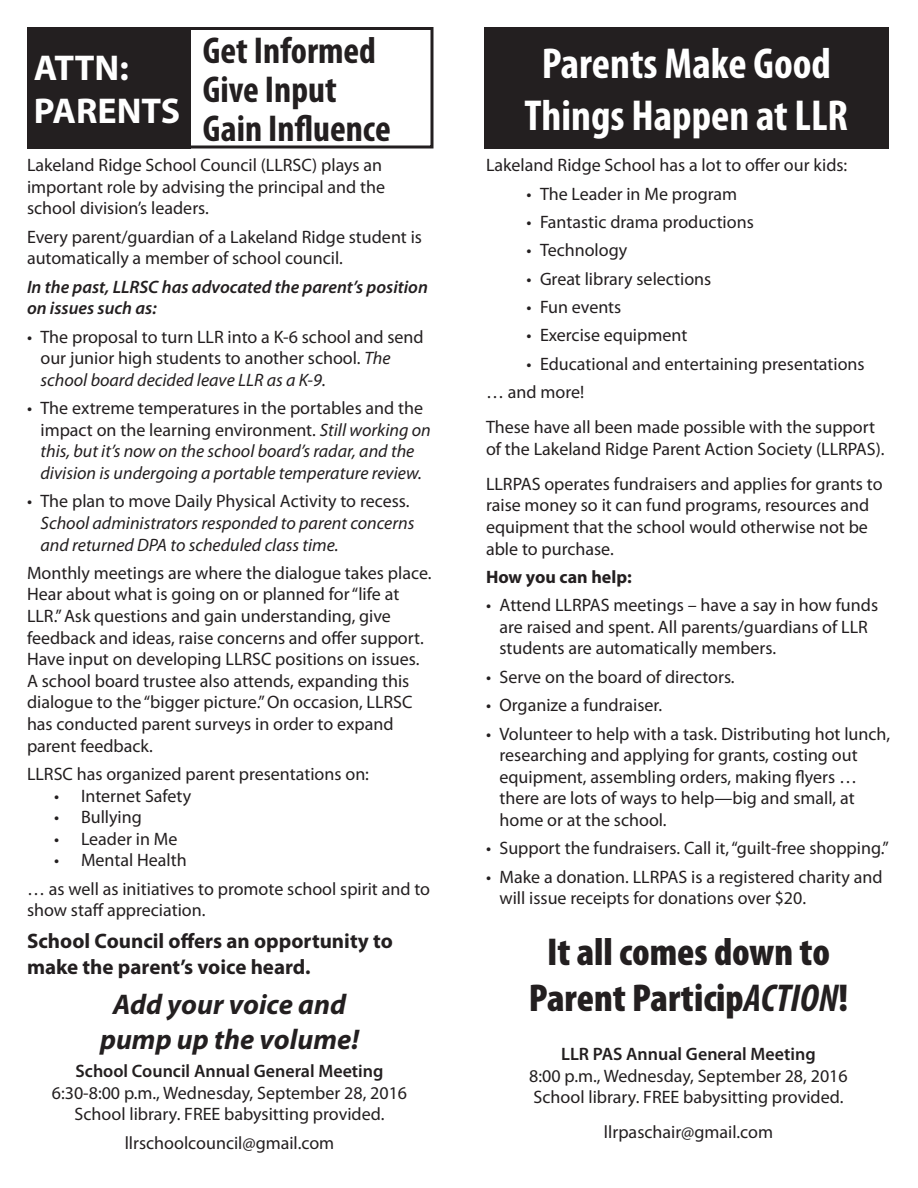
<style>
.page{position:relative;width:918px;height:1188px;background:#fff}
.page>*{position:absolute;margin:0;border:0;box-sizing:border-box;transform-origin:0 0}
.t1{font:700 condensed 43.5px/52.5px "Myriad Pro";color:#fff;text-align:center}
.t2{font:900 condensed 39px/46.8px "Myriad Pro";color:#231f20;text-align:center}
.t3{font:700 condensed 37.5px/39px "Myriad Pro";color:#231f20}
.t4{font:700 36px/43.2px "Myriad Pro";color:#fff}
.t5{font:italic 700 28.5px/34.2px "Myriad Pro";color:#231f20;text-align:center}
.t6{font:700 21px/25.2px "Myriad Pro";color:#231f20}
.t7{font:18px/21.6px "Myriad Pro";color:#231f20}
.t8{font:italic 18px/21.6px "Myriad Pro";color:#231f20}
.t9{font:italic 600 18px/21.6px "Myriad Pro";color:#231f20}
.t10{font:600 18px "Myriad Pro";color:#231f20}
.t11{font:700 18px "Myriad Pro";color:#231f20}
.s1{font-style:italic}
.s2{font-style:normal}
.s3{font-weight:700;font-style:italic}
</style>
<div class="page">
<div style="left:27px;top:27px;width:163px;height:121px;background:#231f20"></div>
<div style="left:186px;top:27px;width:248px;height:121px;border:3px solid #231f20"></div>
<div style="left:484px;top:27px;width:405px;height:121px;background:#231f20"></div>
<h3 class="t4" style="left:34px;top:45px;width:148px">ATTN:<br>PARENTS</h3>
<h3 class="t3" style="left:203px;top:30px;width:189px">Get Informed<br>Give Input<br>Gain Influence</h3>
<p class="t7" style="left:27px;top:154px;width:360px">Lakeland Ridge School Council (LLRSC) plays an important role by advising the principal and the school division’s leaders.</p>
<p class="t7" style="left:27px;top:226px;width:397px">Every parent/guardian of a Lakeland Ridge student is automatically a member of school council.</p>
<p class="t9" style="left:27px;top:275px;width:403px">In the past, LLRSC has advocated the parent’s position on issues such as:</p>
<p class="t7" style="left:40px;top:326px;width:385px;text-indent:-14px">• The proposal to turn LLR into a K-6 school and send our junior high students to another school. <span class="s1">The school board decided leave LLR as a K-9.</span></p>
<p class="t8" style="left:40px;top:397px;width:392px;text-indent:-14px"><span class="s2">• The extreme temperatures in the portables and the impact on the learning environment.</span> Still working on this, but it’s now on the school board’s radar, and the division is undergoing a portable temperature review.</p>
<p class="t7" style="left:27px;top:490px;width:384px">• The plan to move Daily Physical Activity to recess.</p>
<p class="t8" style="left:40px;top:512px;width:375px">School administrators responded to parent concerns and returned DPA to scheduled class time.</p>
<p class="t7" style="left:27px;top:562px;width:406px">Monthly meetings are where the dialogue takes place.<br>Hear about what is going on or planned for “life at LLR.”Ask questions and gain understanding, give feedback and ideas, raise concerns and offer support.<br>Have input on developing LLRSC positions on issues.<br>A school board trustee also attends, expanding this dialogue to the “bigger picture.”On occasion, LLRSC has conducted parent surveys in order to expand parent feedback.</p>
<p class="t7" style="left:27px;top:763px;width:344px">LLRSC has organized parent presentations on:</p>
<p class="t7" style="left:54px;top:785px;width:139px">• Internet Safety</p>
<p class="t7" style="left:54px;top:806px;width:89px">• Bullying</p>
<p class="t7" style="left:54px;top:828px;width:125px">• Leader in Me</p>
<p class="t7" style="left:27px;top:846px;width:405px;line-height:28.3px;text-indent:27px">• Mental Health<br>… as well as initiatives to promote school spirit and to</p>
<p class="t7" style="left:27px;top:899px;width:180px">show staff appreciation.</p>
<p class="t6" style="left:27px;top:928px;width:367px">School Council offers an opportunity to make the parent’s voice heard.</p>
<h3 class="t5" style="left:100px;top:987px;width:261px">Add your voice and pump up the volume!</h3>
<p class="t10" style="left:76px;top:1060px;width:309px">School Council Annual General Meeting</p>
<p class="t7" style="left:52px;top:1082px;width:357px;text-align:center">6:30-8:00 p.m., Wednesday, September 28, 2016<br>School library. FREE babysitting provided.</p>
<p class="t7" style="left:125px;top:1131px;width:211px">llrschoolcouncil@gmail.com</p>
<h1 class="t1" style="left:525px;top:36px;width:325px">Parents Make Good<br>Things Happen at LLR</h1>
<p class="t7" style="left:486px;top:154px;width:363px">Lakeland Ridge School has a lot to offer our kids:</p>
<p class="t7" style="left:526px;top:182px;width:212px">• The Leader in Me program</p>
<p class="t7" style="left:526px;top:211px;width:229px">• Fantastic drama productions</p>
<p class="t7" style="left:526px;top:239px;width:102px">• Technology</p>
<p class="t7" style="left:526px;top:267px;width:186px">• Great library selections</p>
<p class="t7" style="left:526px;top:296px;width:96px">• Fun events</p>
<p class="t7" style="left:526px;top:324px;width:162px">• Exercise equipment</p>
<p class="t7" style="left:486px;top:349px;width:380px;line-height:28.3px;text-indent:40px">• Educational and entertaining presentations … and more!</p>
<p class="t7" style="left:486px;top:416px;width:400px">These have all been made possible with the support of the Lakeland Ridge Parent Action Society (LLRPAS).</p>
<p class="t7" style="left:486px;top:473px;width:398px">LLRPAS operates fundraisers and applies for grants to raise money so it can fund programs, resources and equipment that the school would otherwise not be able to purchase.</p>
<p class="t11" style="left:486px;top:565px;width:147px">How you can help:</p>
<p class="t7" style="left:500px;top:594px;width:380px;text-indent:-14px">• Attend LLRPAS meetings – have a say in how funds are raised and spent. All parents/guardians of LLR students are automatically members.</p>
<p class="t7" style="left:486px;top:666px;width:250px">• Serve on the board of directors.</p>
<p class="t7" style="left:486px;top:694px;width:178px">• Organize a fundraiser.</p>
<p class="t7" style="left:500px;top:722px;width:392px;text-indent:-14px">• Volunteer to help with a task. Distributing hot lunch, researching and applying for grants, costing out equipment, assembling orders, making flyers … there are lots of ways to help—big and small, at home or at the school.</p>
<p class="t7" style="left:486px;top:837px;width:404px">• Support the fundraisers. Call it,“guilt-free shopping.”</p>
<p class="t7" style="left:500px;top:866px;width:385px;text-indent:-14px">• Make a donation. LLRPAS is a registered charity and will issue receipts for donations over $20.</p>
<h2 class="t2" style="left:529px;top:927px;width:321px">It all comes down to<br>Parent Particip<span class="s3">ACTION</span>!</h2>
<p class="t10" style="left:561px;top:1042px;width:256px">LLR PAS Annual General Meeting</p>
<p class="t7" style="left:529px;top:1064px;width:320px">8:00 p.m., Wednesday, September 28, 2016<br>School library. FREE babysitting provided.</p>
<p class="t7" style="left:604px;top:1121px;width:171px">llrpaschair@gmail.com</p>
</div>
